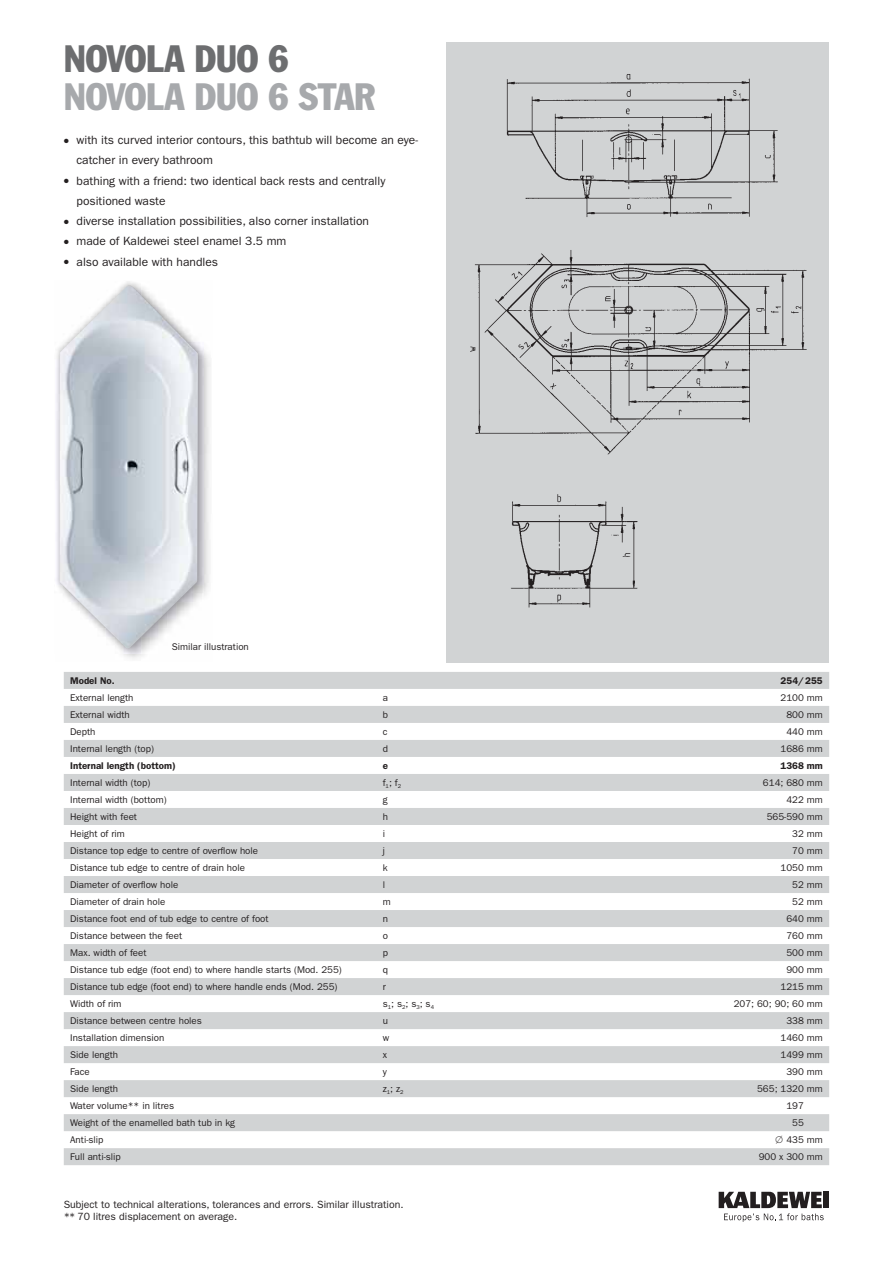
<style>
.page{position:relative;width:893px;height:1263px;background:#fff}
.page>*{position:absolute;margin:0;border:0;box-sizing:border-box;transform-origin:0 0}
.t1{font:condensed 37.5px "Franklin Gothic";letter-spacing:-.01em;color:#a7a9ac}
.t2{font:condensed 37.5px "Franklin Gothic";letter-spacing:-.01em;color:#6d6e70}
.t3{font:12px/20.2px "Franklin Gothic";color:#231f20}
.t4{font:10.5px/12px "Franklin Gothic";color:#231f20}
.t5{font:9.75px "Franklin Gothic";color:#231f20}
.t6{font:600 9.75px "Franklin Gothic";color:#231f20}
.s1{font-family:"European Pi Three";font-size:9.3px}
.s2{color:#d1d3d4}
.s3{font-family:"European Pi Two"}
</style>
<div class="page">
<img style="left:123px;top:348px;width:88px;height:311px">
<img style="left:56px;top:281px;width:147px;height:372px">
<img style="left:60px;top:285px;width:138px;height:363px">
<div style="left:824px;top:1192px;width:5px;height:16px;background:#231f20"></div>
<svg style="left:719px;top:1192px;width:105px;height:30px"></svg>
<div style="left:446px;top:43px;width:383px;height:620px;background:#d1d3d4"></div>
<svg style="left:64px;top:672px;width:765px;height:493px;fill:#d3d5d6"></svg>
<img style="left:506px;top:74px;width:272px;height:143px">
<img style="left:470px;top:250px;width:337px;height:205px">
<img style="left:511px;top:494px;width:127px;height:114px">
<h1 class="t2" style="left:64px;top:46px;width:226px">NOVOLA DUO 6</h1>
<h1 class="t1" style="left:64px;top:83px;width:313px">NOVOLA DUO 6 STAR</h1>
<p class="t3" style="left:77px;top:131px;width:343px;text-indent:-13px"><span class="s1">-</span> with its curved interior contours, this bathtub will become an eye&shy;catcher in every bathroom</p>
<p class="t3" style="left:77px;top:171px;width:310px;text-indent:-13px"><span class="s1">-</span> bathing with a friend: two identical back rests and centrally positioned waste</p>
<p class="t3" style="left:64px;top:212px;width:307px"><span class="s1">-</span> diverse installation possibilities, also corner installation</p>
<p class="t3" style="left:64px;top:232px;width:224px"><span class="s1">-</span> made of Kaldewei steel enamel 3.5 mm</p>
<p class="t3" style="left:64px;top:252px;width:156px"><span class="s1">-</span> also available with handles</p>
<p class="t5" style="left:172px;top:643px;width:79px">Similar illustration</p>
<p class="t6" style="left:70px;top:677px;width:46px">Model No.</p>
<p class="t6" style="left:781px;top:677px;width:44px">254/ 255</p>
<p class="t5" style="left:70px;top:694px;width:65px">External length</p>
<p class="t5" style="left:383px;top:694px;width:7px">a</p>
<p class="t5" style="left:780px;top:694px;width:44px">2100 mm</p>
<p class="t5" style="left:70px;top:711px;width:61px">External width</p>
<p class="t5" style="left:383px;top:711px;width:7px">b</p>
<p class="t5" style="left:786px;top:711px;width:38px">800 mm</p>
<p class="t5" style="left:70px;top:728px;width:27px">Depth</p>
<p class="t5" style="left:383px;top:728px;width:6px">c</p>
<p class="t5" style="left:786px;top:728px;width:38px">440 mm</p>
<p class="t5" style="left:70px;top:745px;width:85px">Internal length (top)</p>
<p class="t5" style="left:383px;top:745px;width:7px">d</p>
<p class="t5" style="left:780px;top:745px;width:44px">1686 mm</p>
<p class="t6" style="left:70px;top:762px;width:107px">Internal length (bottom)</p>
<p class="t6" style="left:383px;top:763px;width:7px">e</p>
<p class="t6" style="left:780px;top:762px;width:44px">1368 mm</p>
<p class="t5" style="left:70px;top:779px;width:82px">Internal width (top)</p>
<p class="t5" style="left:383px;top:779px;width:20px">f<sub>1</sub>; f<sub>2</sub></p>
<p class="t5" style="left:763px;top:779px;width:61px">614; 680 mm</p>
<p class="t5" style="left:70px;top:796px;width:98px">Internal width (bottom)</p>
<p class="t5" style="left:383px;top:796px;width:6px">g</p>
<p class="t5" style="left:786px;top:796px;width:38px">422 mm</p>
<p class="t5" style="left:70px;top:813px;width:68px">Height with feet</p>
<p class="t5" style="left:383px;top:813px;width:7px">h</p>
<p class="t5" style="left:767px;top:813px;width:58px">565-590 mm</p>
<p class="t5" style="left:70px;top:830px;width:56px">Height of rim</p>
<p class="t5" style="left:383px;top:830px;width:4px">i</p>
<p class="t5" style="left:792px;top:830px;width:32px">32 mm</p>
<p class="t5" style="left:70px;top:847px;width:190px">Distance top edge to centre of overflow hole</p>
<p class="t5" style="left:383px;top:847px;width:4px">j</p>
<p class="t5" style="left:792px;top:847px;width:32px">70 mm</p>
<p class="t5" style="left:70px;top:864px;width:176px">Distance tub edge to centre of drain hole</p>
<p class="t5" style="left:383px;top:864px;width:6px">k</p>
<p class="t5" style="left:780px;top:864px;width:44px">1050 mm</p>
<p class="t5" style="left:70px;top:881px;width:110px">Diameter of overflow hole</p>
<p class="t5" style="left:383px;top:881px;width:4px">l</p>
<p class="t5" style="left:792px;top:881px;width:32px">52 mm</p>
<p class="t5" style="left:70px;top:898px;width:97px">Diameter of drain hole</p>
<p class="t5" style="left:383px;top:898px;width:9px">m</p>
<p class="t5" style="left:792px;top:898px;width:32px">52 mm</p>
<p class="t5" style="left:70px;top:915px;width:200px">Distance foot end of tub edge to centre of foot</p>
<p class="t5" style="left:383px;top:915px;width:7px">n</p>
<p class="t5" style="left:786px;top:915px;width:38px">640 mm</p>
<p class="t5" style="left:70px;top:932px;width:114px">Distance between the feet</p>
<p class="t5" style="left:383px;top:932px;width:7px">o</p>
<p class="t5" style="left:786px;top:932px;width:38px">760 mm</p>
<p class="t5" style="left:70px;top:949px;width:78px">Max. width of feet</p>
<p class="t5" style="left:383px;top:949px;width:7px">p</p>
<p class="t5" style="left:786px;top:949px;width:38px">500 mm</p>
<p class="t5" style="left:70px;top:966px;width:273px">Distance tub edge (foot end) to where handle starts (Mod. 255)</p>
<p class="t5" style="left:383px;top:966px;width:7px">q</p>
<p class="t5" style="left:786px;top:966px;width:38px">900 mm</p>
<p class="t5" style="left:70px;top:983px;width:269px">Distance tub edge (foot end) to where handle ends (Mod. 255)</p>
<p class="t5" style="left:383px;top:983px;width:5px">r</p>
<p class="t5" style="left:780px;top:983px;width:44px">1215 mm</p>
<p class="t5" style="left:70px;top:1000px;width:53px">Width of rim</p>
<p class="t5" style="left:383px;top:1000px;width:53px">s<sub>1</sub>; s<sub>2</sub>; s<sub>3</sub>; s<sub>4</sub></p>
<p class="t5" style="left:734px;top:1000px;width:91px">207; 60; 90; 60 mm</p>
<p class="t5" style="left:70px;top:1017px;width:133px">Distance between centre holes</p>
<p class="t5" style="left:383px;top:1017px;width:7px">u</p>
<p class="t5" style="left:786px;top:1017px;width:38px">338 mm</p>
<p class="t5" style="left:70px;top:1034px;width:96px">Installation dimension</p>
<p class="t5" style="left:383px;top:1034px;width:8px">w</p>
<p class="t5" style="left:780px;top:1034px;width:44px">1460 mm</p>
<p class="t5" style="left:70px;top:1051px;width:49px">Side length</p>
<p class="t5" style="left:383px;top:1051px;width:6px">x</p>
<p class="t5" style="left:780px;top:1051px;width:44px">1499 mm</p>
<p class="t5" style="left:70px;top:1068px;width:21px">Face</p>
<p class="t5" style="left:383px;top:1068px;width:6px">y</p>
<p class="t5" style="left:786px;top:1068px;width:38px">390 mm</p>
<p class="t5" style="left:70px;top:1085px;width:49px">Side length</p>
<p class="t5" style="left:383px;top:1085px;width:22px">z<sub>1</sub>; z<sub>2</sub></p>
<p class="t5" style="left:757px;top:1085px;width:67px">565; 1320 mm</p>
<p class="t5" style="left:70px;top:1102px;width:105px">Water volume** in litres</p>
<p class="t5" style="left:786px;top:1102px;width:19px">197</p>
<p class="t5" style="left:70px;top:1119px;width:166px">Weight of the enamelled bath tub in kg</p>
<p class="t5" style="left:792px;top:1119px;width:32px">55 <span class="s2">mm</span></p>
<p class="t5" style="left:70px;top:1136px;width:35px">Anti-slip</p>
<p class="t5" style="left:775px;top:1136px;width:49px"><span class="s3">-</span> 435 mm</p>
<p class="t5" style="left:70px;top:1154px;width:52px">Full anti-slip</p>
<p class="t5" style="left:759px;top:1154px;width:66px">900 x 300 mm</p>
<p class="t4" style="left:64px;top:1200px;width:341px">Subject to technical alterations, tolerances and errors. Similar illustration. ** 70 litres displacement on average.</p>
</div>
